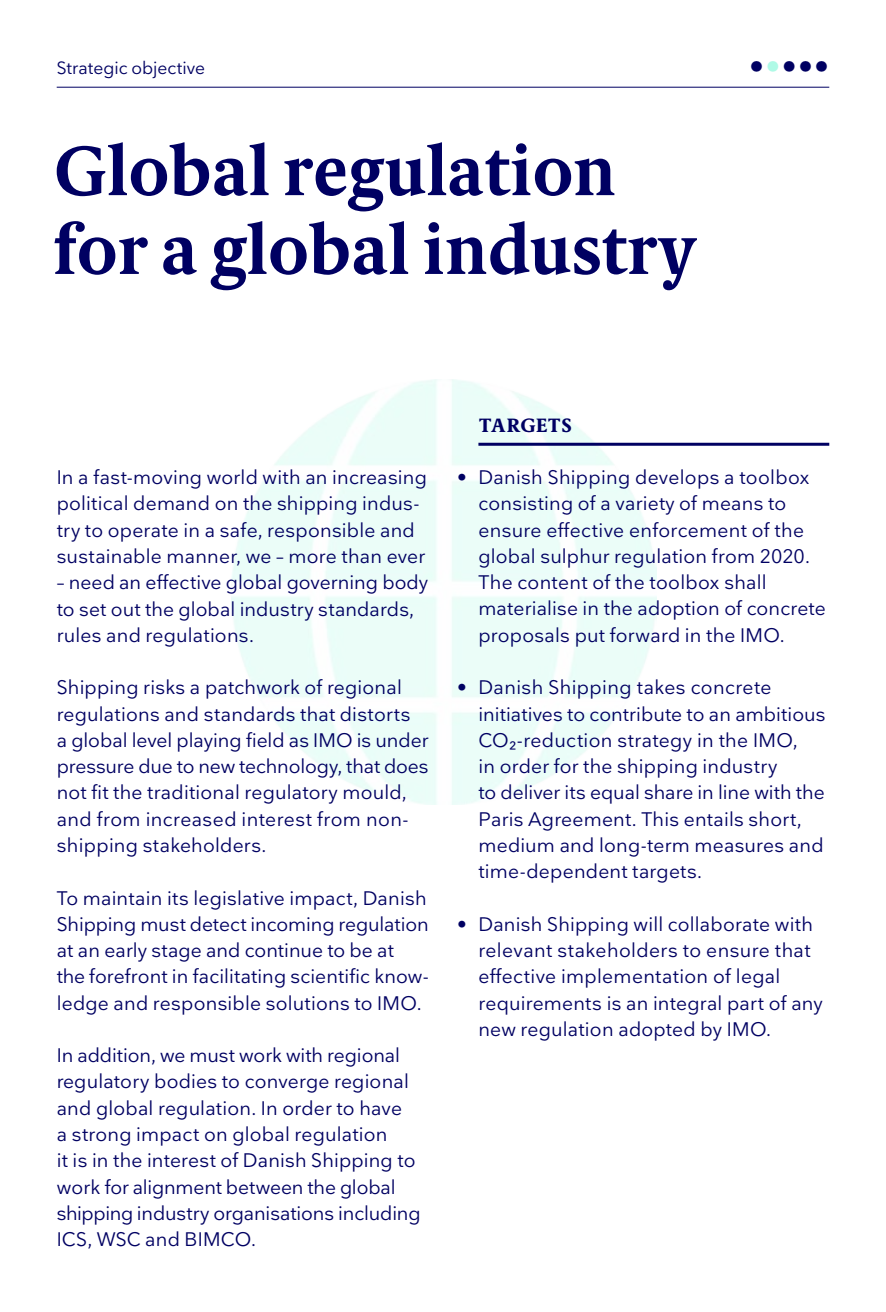
<style>
.page{position:relative;width:886px;height:1312px;background:#fff}
.page>*{position:absolute;margin:0;border:0;box-sizing:border-box;transform-origin:0 0}
.t1{font:700 70px/78.8px "Berlingske Serif Text";letter-spacing:.01em;color:#000062}
.t2{font:600 30px "Nationale";color:#000062}
.t3{font:19.5px/26.2px "Nationale";letter-spacing:.01em;color:#000062}
.t4{font:800 19.5px "Berlingske Serif Text";letter-spacing:.025em;color:#000062}
.t5{font:17.5px "Nationale";color:#000062}
.s1{color:#affae6}
</style>
<div class="page">
<img style="left:231px;top:379px;width:426px;height:425px">
<hr style="left:57px;top:87px;width:772px;height:1px;background:#000062">
<hr style="left:478px;top:442px;width:351px;height:3px;background:#000062">
<p class="t5" style="left:57px;top:56px;width:150px">Strategic objective</p>
<h2 class="t2" style="left:749px;top:48px;width:82px">•<span class="s1">•</span>•••</h2>
<h1 class="t1" style="left:54px;top:131px;width:645px">Global regulation for a global industry</h1>
<p class="t3" style="left:57px;top:463px;width:372px">In a fast-moving world with an increasing political demand on the shipping indus&shy;try to operate in a safe, responsible and sustainable manner, we – more than ever</p>
<p class="t3" style="left:57px;top:568px;width:373px">– need an effective global governing body to set out the global industry standards, rules and regulations.</p>
<p class="t3" style="left:57px;top:673px;width:373px">Shipping risks a patchwork of regional regulations and standards that distorts<br>a global level playing field as IMO is under pressure due to new technology, that does not fit the traditional regulatory mould, and from increased interest from non&shy;shipping stakeholders.</p>
<p class="t3" style="left:57px;top:884px;width:374px">To maintain its legislative impact, Danish Shipping must detect incoming regulation at an early stage and continue to be at<br>the forefront in facilitating scientific know&shy;ledge and responsible solutions to IMO.</p>
<p class="t3" style="left:57px;top:1041px;width:365px">In addition, we must work with regional regulatory bodies to converge regional and global regulation. In order to have<br>a strong impact on global regulation<br>it is in the interest of Danish Shipping to work for alignment between the global shipping industry organisations including ICS, WSC and BIMCO.</p>
<p class="t4" style="left:479px;top:410px;width:95px">TARGETS</p>
<p class="t3" style="left:478px;top:463px;width:349px;text-indent:-21px">• Danish Shipping develops a toolbox consisting of a variety of means to ensure effective enforcement of the global sulphur regulation from 2020.<br>The content of the toolbox shall materialise in the adoption of concrete proposals put forward in the IMO.</p>
<p class="t3" style="left:478px;top:673px;width:349px;text-indent:-21px">• Danish Shipping takes concrete initiatives to contribute to an ambitious CO2-reduction strategy in the IMO,<br>in order for the shipping industry<br>to deliver its equal share in line with the Paris Agreement. This entails short, medium and long-term measures and time-dependent targets.</p>
<p class="t3" style="left:478px;top:910px;width:346px;text-indent:-21px">• Danish Shipping will collaborate with relevant stakeholders to ensure that effective implementation of legal requirements is an integral part of any new regulation adopted by IMO.</p>
</div>
